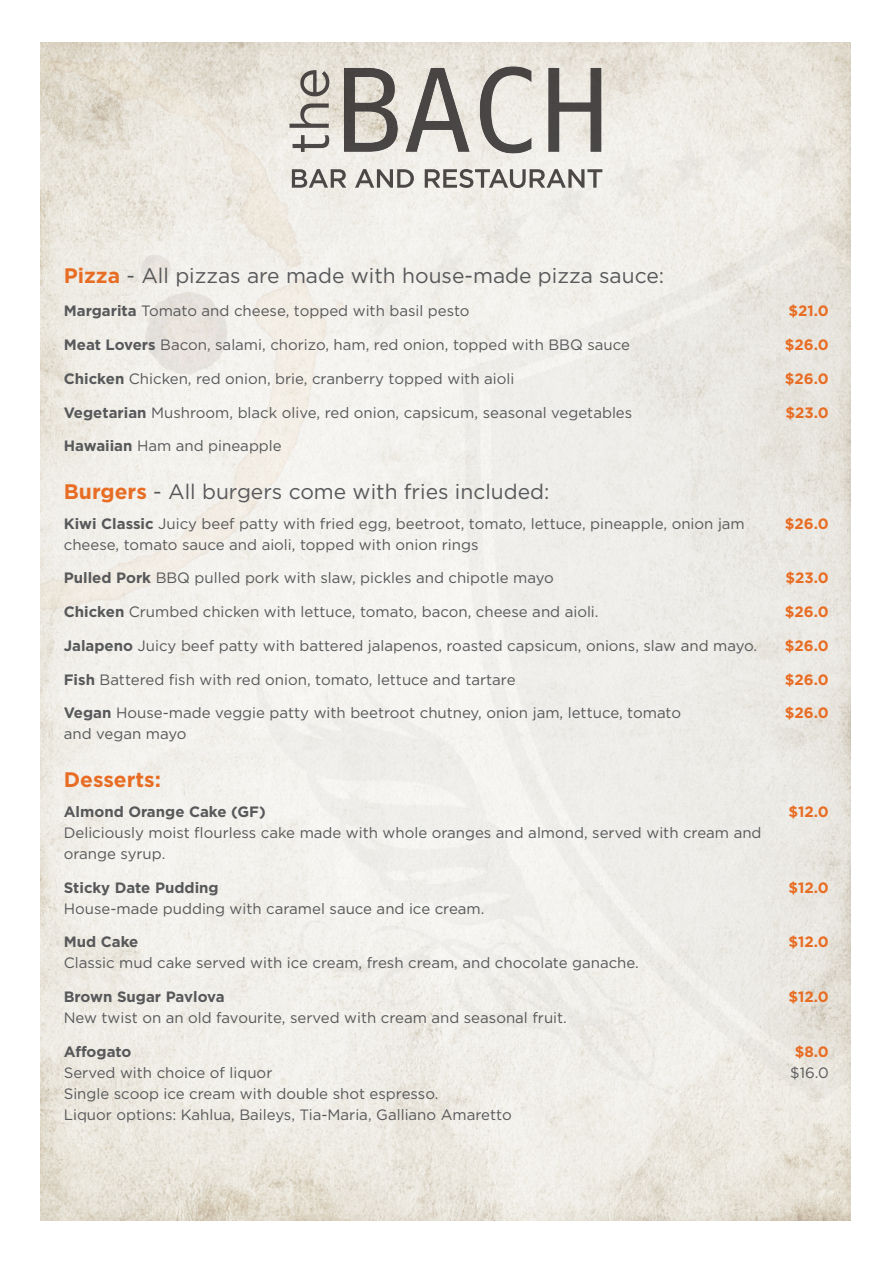
<style>
.page{position:relative;width:893px;height:1263px;background:#fff}
.page>*{position:absolute;margin:0;border:0;box-sizing:border-box;transform-origin:0 0}
.t1{font:21px "Gotham";color:#57585a}
.t2{font:700 21px "Gotham";color:#e86d24}
.t3{font:15px "Gotham";color:#57585a}
.t4{font:700 15px "Gotham";color:#e86d24}
.t5{font:700 15px "Gotham";color:#57585a}
.s1{font-weight:700;color:#e86d24}
.s2{font-weight:700}
</style>
<div class="page">
<img style="left:41px;top:43px;width:809px;height:1178px">
<img style="left:256px;top:129px;width:594px;height:975px">
<img style="left:41px;top:43px;width:309px;height:609px">
<img style="left:344px;top:64px;width:259px;height:93px">
<svg style="left:289px;top:70px;width:40px;height:82px;background:#bebab4"></svg>
<svg style="left:292px;top:169px;width:310px;height:19px;background:#b0adaa"></svg>
<p class="t1" style="left:64px;top:264px;width:602px"><span class="s1">Pizza</span> - All pizzas are made with house-made pizza sauce:</p>
<p class="t3" style="left:64px;top:303px;width:407px"><span class="s2">Margarita</span> Tomato and cheese, topped with basil pesto</p>
<p class="t4" style="left:788px;top:301px;width:42px">$21.0</p>
<p class="t3" style="left:64px;top:336px;width:568px"><span class="s2">Meat Lovers</span> Bacon, salami, chorizo, ham, red onion, topped with BBQ sauce</p>
<p class="t4" style="left:785px;top:335px;width:45px">$26.0</p>
<p class="t3" style="left:64px;top:370px;width:452px"><span class="s2">Chicken</span> Chicken, red onion, brie, cranberry topped with aioli</p>
<p class="t4" style="left:785px;top:369px;width:45px">$26.0</p>
<p class="t3" style="left:64px;top:404px;width:570px"><span class="s2">Vegetarian</span> Mushroom, black olive, red onion, capsicum, seasonal vegetables</p>
<p class="t4" style="left:785px;top:402px;width:45px">$23.0</p>
<p class="t3" style="left:64px;top:438px;width:219px"><span class="s2">Hawaiian</span> Ham and pineapple</p>
<p class="t1" style="left:64px;top:480px;width:487px"><span class="s1">Burgers</span> - All burgers come with fries included:</p>
<p class="t3" style="left:64px;top:515px;width:683px"><span class="s2">Kiwi Classic</span> Juicy beef patty with fried egg, beetroot, tomato, lettuce, pineapple, onion jam</p>
<p class="t4" style="left:785px;top:513px;width:45px">$26.0</p>
<p class="t3" style="left:64px;top:536px;width:416px">cheese, tomato sauce and aioli, topped with onion rings</p>
<p class="t3" style="left:64px;top:570px;width:492px"><span class="s2">Pulled Pork</span> BBQ pulled pork with slaw, pickles and chipotle mayo</p>
<p class="t4" style="left:785px;top:568px;width:45px">$23.0</p>
<p class="t3" style="left:64px;top:604px;width:536px"><span class="s2">Chicken</span> Crumbed chicken with lettuce, tomato, bacon, cheese and aioli.</p>
<p class="t4" style="left:785px;top:602px;width:45px">$26.0</p>
<p class="t3" style="left:64px;top:637px;width:695px"><span class="s2">Jalapeno</span> Juicy beef patty with battered jalapenos, roasted capsicum, onions, slaw and mayo.</p>
<p class="t4" style="left:785px;top:636px;width:45px">$26.0</p>
<p class="t3" style="left:64px;top:671px;width:453px"><span class="s2">Fish</span> Battered fish with red onion, tomato, lettuce and tartare</p>
<p class="t4" style="left:785px;top:669px;width:45px">$26.0</p>
<p class="t3" style="left:64px;top:705px;width:619px"><span class="s2">Vegan</span> House-made veggie patty with beetroot chutney, onion jam, lettuce, tomato</p>
<p class="t4" style="left:785px;top:703px;width:45px">$26.0</p>
<p class="t3" style="left:64px;top:726px;width:124px">and vegan mayo</p>
<p class="t2" style="left:64px;top:766px;width:99px">Desserts:</p>
<p class="t5" style="left:64px;top:801px;width:203px">Almond Orange Cake (GF)</p>
<p class="t4" style="left:788px;top:801px;width:42px">$12.0</p>
<p class="t3" style="left:64px;top:824px;width:699px">Deliciously moist flourless cake made with whole oranges and almond, served with cream and</p>
<p class="t3" style="left:64px;top:845px;width:103px">orange syrup.</p>
<p class="t5" style="left:64px;top:877px;width:156px">Sticky Date Pudding</p>
<p class="t4" style="left:788px;top:877px;width:42px">$12.0</p>
<p class="t3" style="left:64px;top:900px;width:422px">House-made pudding with caramel sauce and ice cream.</p>
<p class="t5" style="left:64px;top:932px;width:76px">Mud Cake</p>
<p class="t4" style="left:788px;top:932px;width:42px">$12.0</p>
<p class="t3" style="left:64px;top:955px;width:577px">Classic mud cake served with ice cream, fresh cream, and chocolate ganache.</p>
<p class="t5" style="left:64px;top:987px;width:162px">Brown Sugar Pavlova</p>
<p class="t4" style="left:788px;top:987px;width:42px">$12.0</p>
<p class="t3" style="left:64px;top:1009px;width:505px">New twist on an old favourite, served with cream and seasonal fruit.</p>
<p class="t5" style="left:64px;top:1041px;width:69px">Affogato</p>
<p class="t4" style="left:795px;top:1041px;width:36px">$8.0</p>
<p class="t3" style="left:64px;top:1064px;width:210px">Served with choice of liquor</p>
<p class="t3" style="left:790px;top:1064px;width:40px">$16.0</p>
<p class="t3" style="left:64px;top:1085px;width:376px">Single scoop ice cream with double shot espresso.</p>
<p class="t3" style="left:64px;top:1106px;width:449px">Liquor options: Kahlua, Baileys, Tia-Maria, Galliano Amaretto</p>
</div>
